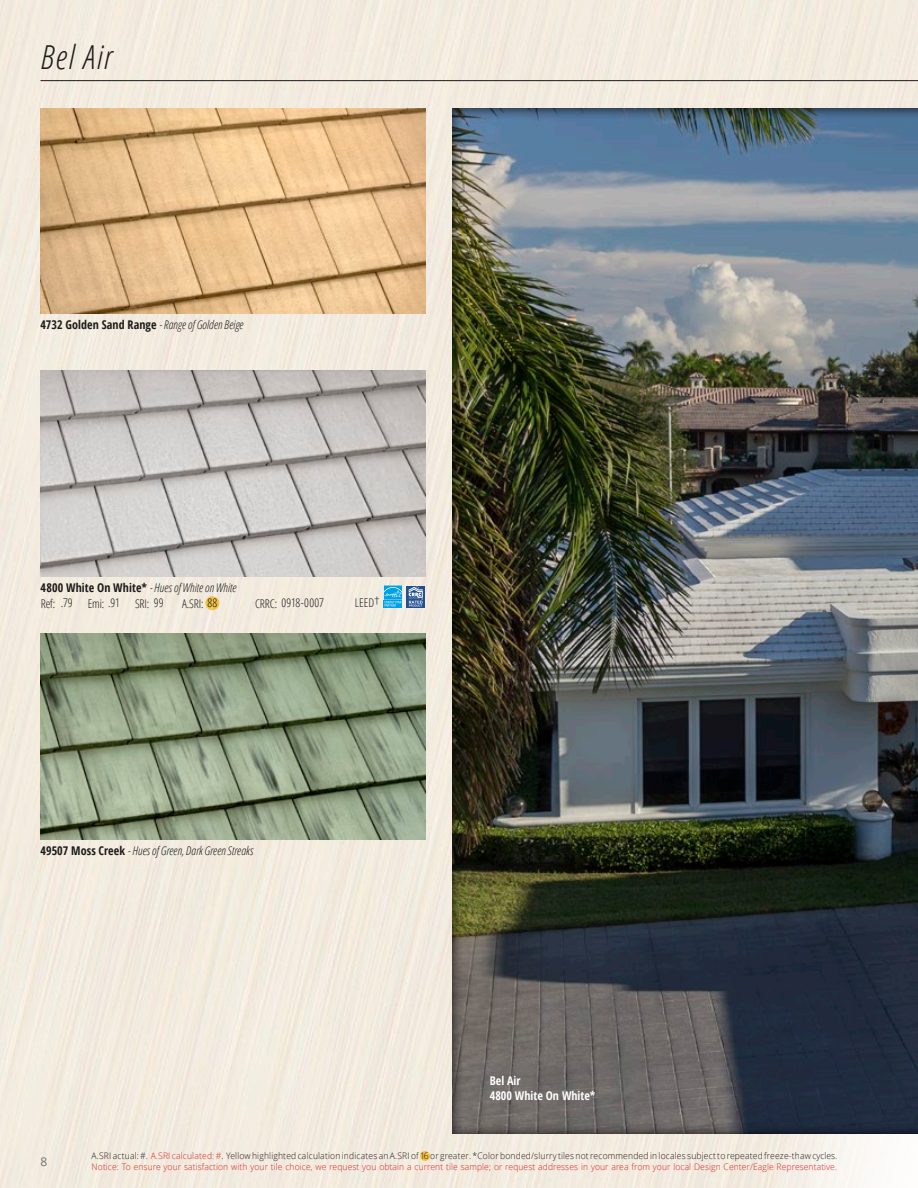
<style>
.page{position:relative;width:918px;height:1188px;background:#f2ecdf}
.page>*{position:absolute;margin:0;border:0;box-sizing:border-box;transform-origin:0 0}
.t1{font:italic 300 condensed 33px "Open Sans";letter-spacing:.045em;color:#1b1b1a}
.t2{font:italic 300 condensed 12px/15px "Open Sans";color:#1b1b1a}
.t3{font:300 condensed 12px "Open Sans";letter-spacing:-.01em;color:#1b1b1a}
.t4{font:700 condensed 12px "Open Sans";letter-spacing:.01em;color:#1b1b1a}
.t5{font:700 condensed 12px/15px "Open Sans";color:#fff}
.t6{font:12px "Open Sans";color:#727273}
.t7{font:300 9px/10.5px "Open Sans";letter-spacing:.01em;color:#d62423;scale:.95 1}
.s1{font-weight:300;font-style:italic}
.s2{font-weight:700;font-style:normal}
.s3{font-style:normal}
.s4{color:#1b1b1a}
</style>
<div class="page">
<img style="left:452px;top:108px;width:466px;height:1026px">
<hr style="left:40px;top:80px;width:878px;height:1px;background:#1b1b1a">
<img style="left:40px;top:371px;width:385px;height:206px">
<svg style="left:384px;top:606px;width:18px;height:1px"></svg>
<svg style="left:384px;top:586px;width:18px;height:20px"></svg>
<svg style="left:406px;top:586px;width:19px;height:21px"></svg>
<svg style="left:409px;top:586px;width:14px;height:21px"></svg>
<img style="left:40px;top:634px;width:385px;height:205px">
<img style="left:40px;top:108px;width:385px;height:206px">
<div style="left:205px;top:596px;width:14px;height:14px;background:#efc246;border-radius:50%"></div>
<svg style="left:420px;top:1151px;width:10px;height:10px"></svg>
<h1 class="t1" style="left:40px;top:39px;width:73px">Bel Air</h1>
<h2 class="t4" style="left:40px;top:318px;width:205px">4732 Golden Sand Range <span class="s1">- Range of Golden Beige</span></h2>
<h2 class="t2" style="left:61px;top:581px;width:177px;text-indent:-20px"><span class="s2">4800 White On White*</span> - Hues of White on White <span class="s3">.79</span></h2>
<h2 class="t3" style="left:41px;top:596px;width:16px">Ref:</h2>
<h2 class="t3" style="left:88px;top:596px;width:34px">Emi: .91</h2>
<h2 class="t3" style="left:135px;top:596px;width:30px">SRI: 99</h2>
<h2 class="t3" style="left:182px;top:596px;width:37px">A.SRI: 88</h2>
<h2 class="t3" style="left:255px;top:596px;width:71px">CRRC: 0918-0007</h2>
<h2 class="t3" style="left:355px;top:596px;width:26px">LEED<sup>†</sup></h2>
<h2 class="t2" style="left:40px;top:844px;width:214px"><span class="s2">49507 Moss Creek</span> - Hues of Green, Dark Green Streaks</h2>
<h2 class="t5" style="left:490px;top:1073px;width:107px">Bel Air<br>4800 White On White*</h2>
<h2 class="t6" style="left:40px;top:1153px;width:8px">8</h2>
<p class="t7" style="left:92px;top:1151px;width:786px"><span class="s4">A.SRI actual: #.</span> A.SRI calculated: #<span class="s4">. Yellow highlighted calculation indicates an A.SRI of 16 or greater. *Color bonded/slurry tiles not recommended in locales subject to repeated freeze-thaw cycles.<br></span>Notice: To ensure your satisfaction with your tile choice, we request you obtain a current tile sample; or request addresses in your area from your local Design Center/Eagle Representative.</p>
</div>
